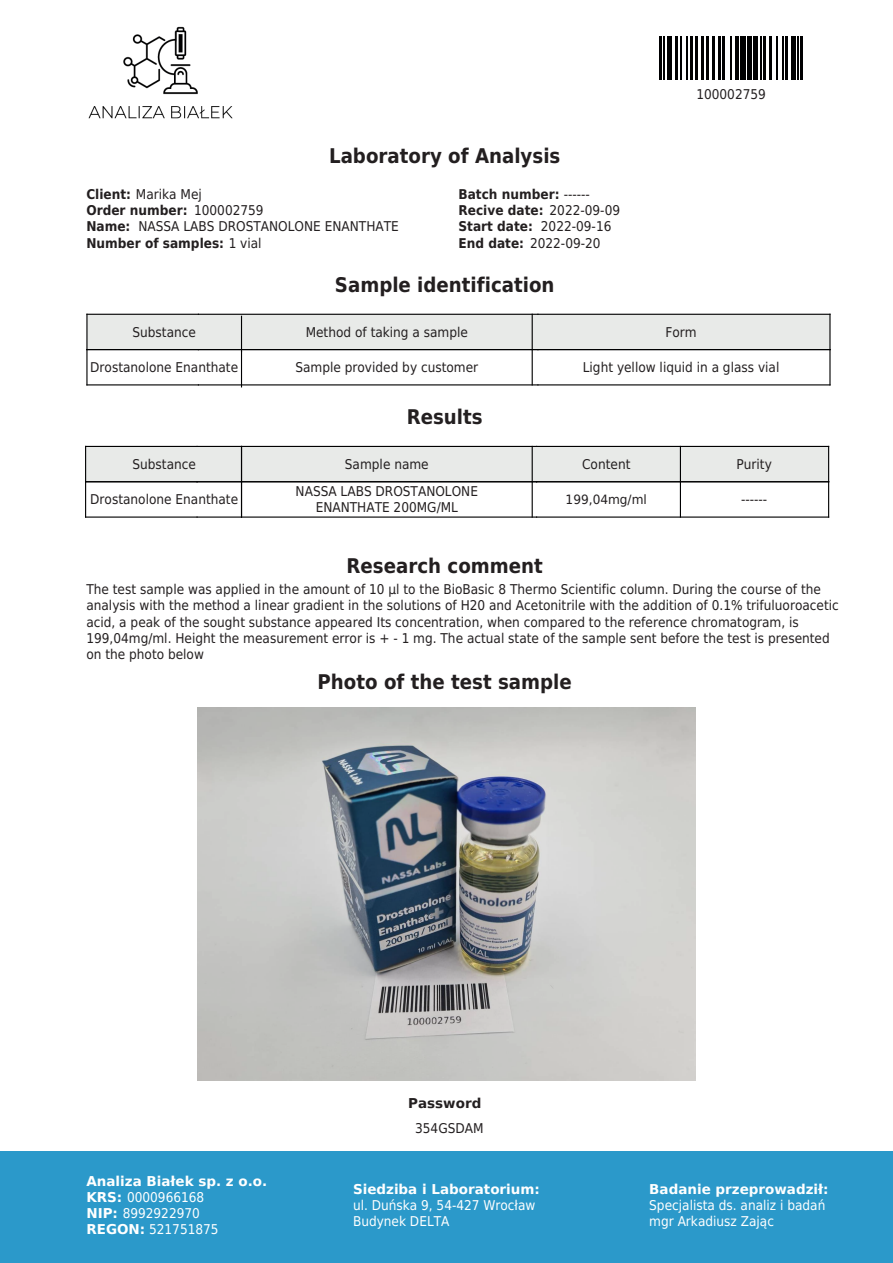
<style>
.page{position:relative;width:893px;height:1263px;background:#fff}
.page>*{position:absolute;margin:0;border:0;box-sizing:border-box;transform-origin:0 0}
.t1{font:700 20.25px "DejaVu Sans Condensed";color:#231f20}
.t2{font:13.5px/16.2px "DejaVu Sans Condensed";color:#231f20}
.t3{font:13.5px/16.2px "DejaVu Sans Condensed";color:#fff}
.t4{font:700 13.5px/16.2px "DejaVu Sans Condensed";color:#231f20}
.t5{font:700 13.5px "DejaVu Sans";color:#fff}
.t6{font:700 13.5px "DejaVu Sans";color:#231f20}
.t7{font:12.9px "DejaVu Sans Condensed";color:#231f20;scale:1.05 1}
.s1{font-weight:700}
.s2{font-weight:400}
.s3{font-family:"DejaVu Sans";font-weight:700}
</style>
<div class="page">
<div style="left:86px;top:446px;width:111px;height:36px;background:#e8eae8"></div>
<div style="left:197px;top:446px;width:340px;height:36px;background:#e8eae8"></div>
<div style="left:537px;top:446px;width:292px;height:36px;background:#e8eae8"></div>
<hr style="left:85px;top:446px;width:1px;height:36px;background:#000001">
<hr style="left:86px;top:446px;width:111px;height:1px;background:#000001">
<hr style="left:86px;top:481px;width:111px;height:1px;background:#000001">
<hr style="left:241px;top:446px;width:1px;height:36px;background:#000001">
<hr style="left:680px;top:446px;width:1px;height:36px;background:#000001">
<hr style="left:197px;top:446px;width:340px;height:1px;background:#000001">
<hr style="left:197px;top:481px;width:340px;height:1px;background:#000001">
<hr style="left:532px;top:446px;width:1px;height:36px;background:#000001">
<hr style="left:828px;top:446px;width:1px;height:36px;background:#000001">
<hr style="left:537px;top:446px;width:292px;height:1px;background:#000001">
<hr style="left:537px;top:481px;width:292px;height:1px;background:#000001">
<hr style="left:85px;top:482px;width:1px;height:35px;background:#000001">
<hr style="left:86px;top:516px;width:111px;height:2px;background:#000001">
<hr style="left:241px;top:482px;width:1px;height:35px;background:#000001">
<hr style="left:197px;top:516px;width:340px;height:2px;background:#000001">
<hr style="left:680px;top:482px;width:1px;height:35px;background:#000001">
<hr style="left:532px;top:482px;width:1px;height:35px;background:#000001">
<hr style="left:537px;top:516px;width:292px;height:2px;background:#000001">
<hr style="left:828px;top:482px;width:1px;height:35px;background:#000001">
<div style="left:87px;top:314px;width:111px;height:36px;background:#e8eae8"></div>
<div style="left:198px;top:314px;width:340px;height:36px;background:#e8eae8"></div>
<div style="left:538px;top:314px;width:292px;height:36px;background:#e8eae8"></div>
<hr style="left:86px;top:314px;width:2px;height:36px;background:#000001">
<hr style="left:87px;top:314px;width:111px;height:1px;background:#000001">
<hr style="left:87px;top:349px;width:111px;height:1px;background:#000001">
<hr style="left:241px;top:316px;width:1px;height:36px;background:#000001">
<hr style="left:198px;top:314px;width:340px;height:1px;background:#000001">
<hr style="left:198px;top:349px;width:340px;height:1px;background:#000001">
<hr style="left:532px;top:314px;width:1px;height:36px;background:#000001">
<hr style="left:829px;top:314px;width:1px;height:36px;background:#000001">
<hr style="left:538px;top:314px;width:292px;height:1px;background:#000001">
<hr style="left:538px;top:349px;width:292px;height:1px;background:#000001">
<hr style="left:86px;top:350px;width:2px;height:35px;background:#000001">
<hr style="left:87px;top:384px;width:111px;height:1px;background:#000001">
<hr style="left:241px;top:352px;width:1px;height:35px;background:#000001">
<hr style="left:198px;top:384px;width:340px;height:1px;background:#000001">
<hr style="left:532px;top:350px;width:1px;height:35px;background:#000001">
<hr style="left:538px;top:384px;width:292px;height:1px;background:#000001">
<hr style="left:829px;top:350px;width:1px;height:35px;background:#000001">
<img style="left:88px;top:26px;width:145px;height:93px">
<div style="left:0;top:1151px;width:893px;height:112px;background:#2b99ca"></div>
<img style="left:197px;top:707px;width:498px;height:374px">
<hr style="left:659px;top:36px;width:3px;height:44px;background:#000001">
<hr style="left:663px;top:36px;width:2px;height:44px;background:#000001">
<hr style="left:668px;top:36px;width:4px;height:44px;background:#000001">
<hr style="left:675px;top:36px;width:3px;height:44px;background:#000001">
<hr style="left:681px;top:36px;width:1px;height:44px;background:#000001">
<hr style="left:686px;top:36px;width:2px;height:44px;background:#000001">
<hr style="left:690px;top:36px;width:3px;height:44px;background:#000001">
<hr style="left:695px;top:36px;width:3px;height:44px;background:#000001">
<hr style="left:701px;top:36px;width:2px;height:44px;background:#000001">
<hr style="left:706px;top:36px;width:3px;height:44px;background:#000001">
<hr style="left:712px;top:36px;width:3px;height:44px;background:#000001">
<hr style="left:718px;top:36px;width:3px;height:44px;background:#000001">
<hr style="left:722px;top:36px;width:3px;height:44px;background:#000001">
<hr style="left:730px;top:36px;width:2px;height:44px;background:#000001">
<hr style="left:735px;top:36px;width:1px;height:44px;background:#000001">
<hr style="left:738px;top:36px;width:1px;height:44px;background:#000001">
<div style="left:740px;top:36px;width:6px;height:44px;background:#000001"></div>
<hr style="left:748px;top:36px;width:4px;height:44px;background:#000001">
<div style="left:753px;top:36px;width:5px;height:44px;background:#000001"></div>
<hr style="left:760px;top:36px;width:2px;height:44px;background:#000001">
<hr style="left:763px;top:36px;width:3px;height:44px;background:#000001">
<hr style="left:769px;top:36px;width:3px;height:44px;background:#000001">
<hr style="left:776px;top:36px;width:1px;height:44px;background:#000001">
<hr style="left:782px;top:36px;width:1px;height:44px;background:#000001">
<hr style="left:785px;top:36px;width:2px;height:44px;background:#000001">
<hr style="left:792px;top:36px;width:4px;height:44px;background:#000001">
<hr style="left:797px;top:36px;width:2px;height:44px;background:#000001">
<hr style="left:800px;top:36px;width:3px;height:44px;background:#000001">
<h1 class="t1" style="left:329px;top:139px;width:233px">Laboratory of Analysis</h1>
<p class="t2" style="left:86px;top:186px;width:314px"><span class="s1">Client:</span> Marika Mej<br><span class="s1">Order number:</span> 100002759<br><span class="s1">Name:</span> NASSA LABS DROSTANOLONE ENANTHATE<br><span class="s1">Number of samples:</span> 1 vial</p>
<p class="t4" style="left:458px;top:186px;width:163px">Batch number: <span class="s2">------<br></span>Recive date: <span class="s2">2022-09-09<br></span>Start date: <span class="s2">2022-09-16<br></span>End date: <span class="s2">2022-09-20</span></p>
<h1 class="t1" style="left:335px;top:268px;width:221px">Sample identification</h1>
<p class="t2" style="left:696px;top:86px;width:71px">100002759</p>
<p class="t2" style="left:132px;top:323px;width:65px">Substance</p>
<p class="t2" style="left:306px;top:323px;width:164px">Method of taking a sample</p>
<p class="t2" style="left:665px;top:323px;width:33px">Form</p>
<p class="t2" style="left:90px;top:359px;width:149px">Drostanolone Enanthate</p>
<p class="t2" style="left:295px;top:359px;width:184px">Sample provided by customer</p>
<p class="t2" style="left:583px;top:359px;width:198px">Light yellow liquid in a glass vial</p>
<h1 class="t1" style="left:407px;top:400px;width:78px">Results</h1>
<p class="t2" style="left:132px;top:455px;width:65px">Substance</p>
<p class="t2" style="left:345px;top:455px;width:85px">Sample name</p>
<p class="t2" style="left:582px;top:455px;width:50px">Content</p>
<p class="t2" style="left:90px;top:491px;width:149px">Drostanolone Enanthate</p>
<p class="t2" style="left:296px;top:483px;width:184px;text-align:center">NASSA LABS DROSTANOLONE<br>ENANTHATE 200MG/ML</p>
<p class="t7" style="left:566px;top:488px;width:79px">199,04mg/ml</p>
<p class="t2" style="left:736px;top:455px;width:37px">Purity</p>
<p class="t2" style="left:741px;top:491px;width:28px">------</p>
<h1 class="t1" style="left:347px;top:549px;width:198px">Research comment</h1>
<p class="t2" style="left:86px;top:581px;width:754px">The test sample was applied in the amount of 10 μl to the BioBasic 8 Thermo Scientific column. During the course of the analysis with the method a linear gradient in the solutions of H20 and Acetonitrile with the addition of 0.1% trifuluoroacetic acid, a peak of the sought substance appeared Its concentration, when compared to the reference chromatogram, is 199,04mg/ml. Height the measurement error is + - 1 mg. The actual state of the sample sent before the test is presented on the photo below</p>
<h1 class="t1" style="left:318px;top:665px;width:256px">Photo of the test sample</h1>
<p class="t6" style="left:408px;top:1092px;width:75px">Password</p>
<p class="t5" style="left:86px;top:1170px;width:182px">Analiza Białek sp. z o.o.</p>
<p class="t3" style="left:86px;top:1188px;width:134px"><span class="s3">KRS:</span> 0000966168<br><span class="s3">NIP:</span> 8992922970<br><span class="s3">REGON:</span> 521751875</p>
<p class="t2" style="left:415px;top:1119px;width:70px">354GSDAM</p>
<p class="t5" style="left:353px;top:1178px;width:188px">Siedziba i Laboratorium:</p>
<p class="t3" style="left:353px;top:1196px;width:184px">ul. Duńska 9, 54-427 Wrocław<br>Budynek DELTA</p>
<p class="t5" style="left:649px;top:1178px;width:181px">Badanie przeprowadził:</p>
<p class="t3" style="left:649px;top:1196px;width:178px">Specjalista ds. analiz i badań mgr Arkadiusz Zając</p>
</div>
